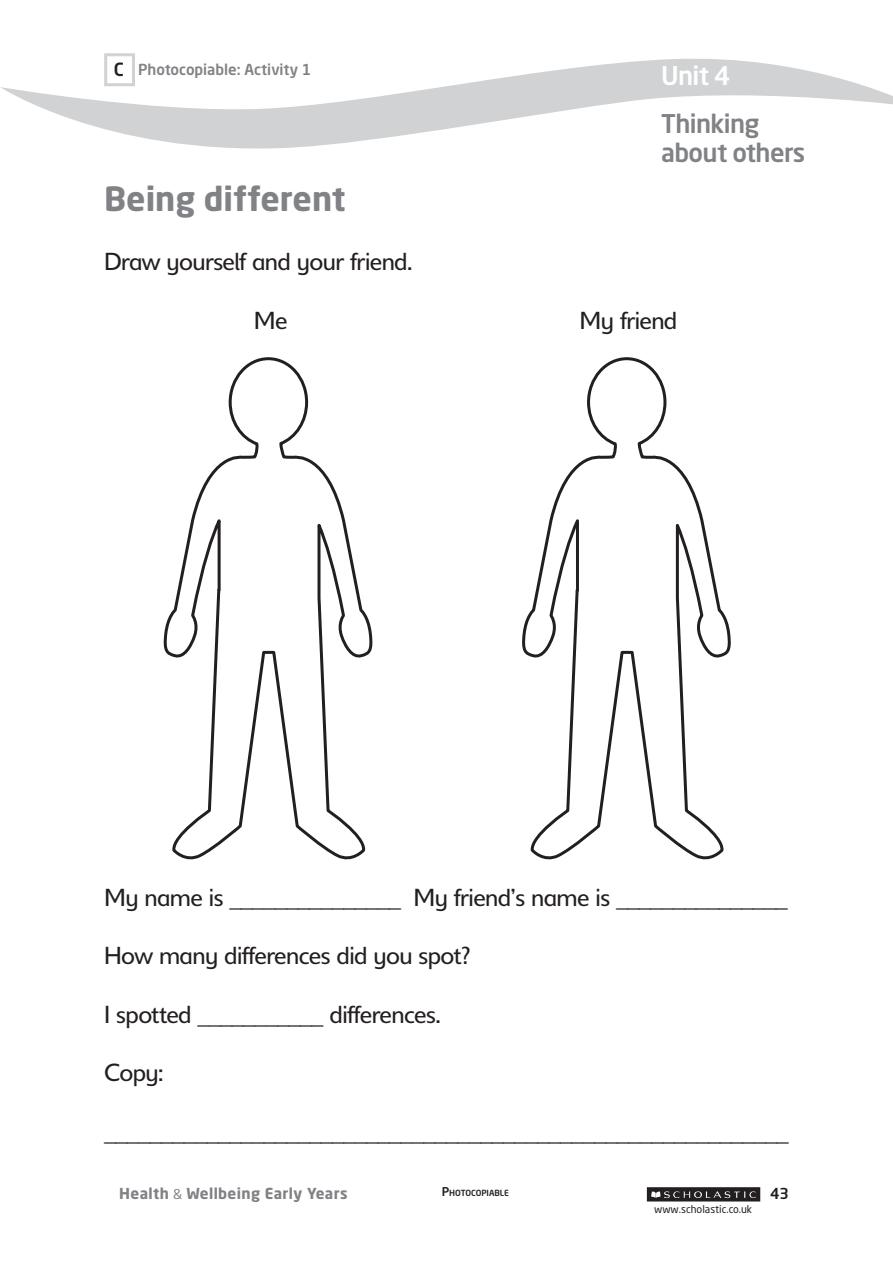
<style>
.page{position:relative;width:893px;height:1263px;background:#fff}
.page>*{position:absolute;margin:0;border:0;box-sizing:border-box;transform-origin:0 0}
.t1{font:700 33px "Neo Sans Std";color:#808285}
.t2{font:500 25.5px/28.5px "Neo Sans Std";letter-spacing:-.025em;color:#808285}
.t3{font:500 25.5px "Neo Sans Std";color:#fff}
.t4{font:24px "Delargo DT Infant";letter-spacing:-.025em;color:#231f20}
.t5{font:500 18px "Neo Sans Std";color:#231f20}
.t6{font:700 15px "Neo Sans Std";letter-spacing:.025em;color:#808285}
.t7{font:500 15px "Neo Sans Std";color:#808285}
.t8{font:500 15px "Neo Sans Std";color:#231f20}
.t9{font:10.5px "Neo Sans Std";color:#231f20}
.t10{font:500 8.4px "Neo Sans Std";color:#231f20}
.s1{font-weight:400;font-size:13.5px}
.s2{font-size:12px}
</style>
<div class="page">
<svg style="left:0;top:58px;width:893px;height:91px"></svg>
<div style="left:647px;top:1187px;width:113px;height:14px;background:#231f20"></div>
<svg style="left:651px;top:1191px;width:105px;height:8px"></svg>
<div style="left:104px;top:53px;width:31px;height:33px;border:3px solid #d1d2d4"></div>
<svg style="left:164px;top:357px;width:567px;height:502px"></svg>
<p class="t5" style="left:114px;top:58px;width:12px">C</p>
<p class="t7" style="left:138px;top:60px;width:175px">Photocopiable: Activity 1</p>
<p class="t3" style="left:661px;top:59px;width:71px">Unit 4</p>
<p class="t2" style="left:661px;top:109px;width:146px">Thinking about others</p>
<h1 class="t1" style="left:104px;top:178px;width:243px">Being different</h1>
<p class="t4" style="left:104px;top:245px;width:310px">Draw yourself and your friend.</p>
<p class="t4" style="left:254px;top:303px;width:35px">Me</p>
<p class="t4" style="left:580px;top:303px;width:99px">My friend</p>
<p class="t4" style="left:104px;top:881px;width:685px">My name is _______________ My friend’s name is _______________</p>
<p class="t4" style="left:104px;top:939px;width:368px">How many differences did you spot?</p>
<p class="t4" style="left:104px;top:998px;width:338px">I spotted ___________ differences.</p>
<p class="t4" style="left:104px;top:1056px;width:61px">Copy:</p>
<p class="t4" style="left:104px;top:1115px;width:686px">____________________________________________________________</p>
<p class="t6" style="left:119px;top:1183px;width:230px">Health <span class="s1">&amp;</span> Wellbeing Early Years</p>
<p class="t10" style="left:442px;top:1188px;width:69px"><span class="s2">P</span>HOTOCOPIABLE</p>
<p class="t9" style="left:654px;top:1202px;width:100px">www.scholastic.co.uk</p>
<p class="t8" style="left:770px;top:1184px;width:20px">43</p>
</div>
